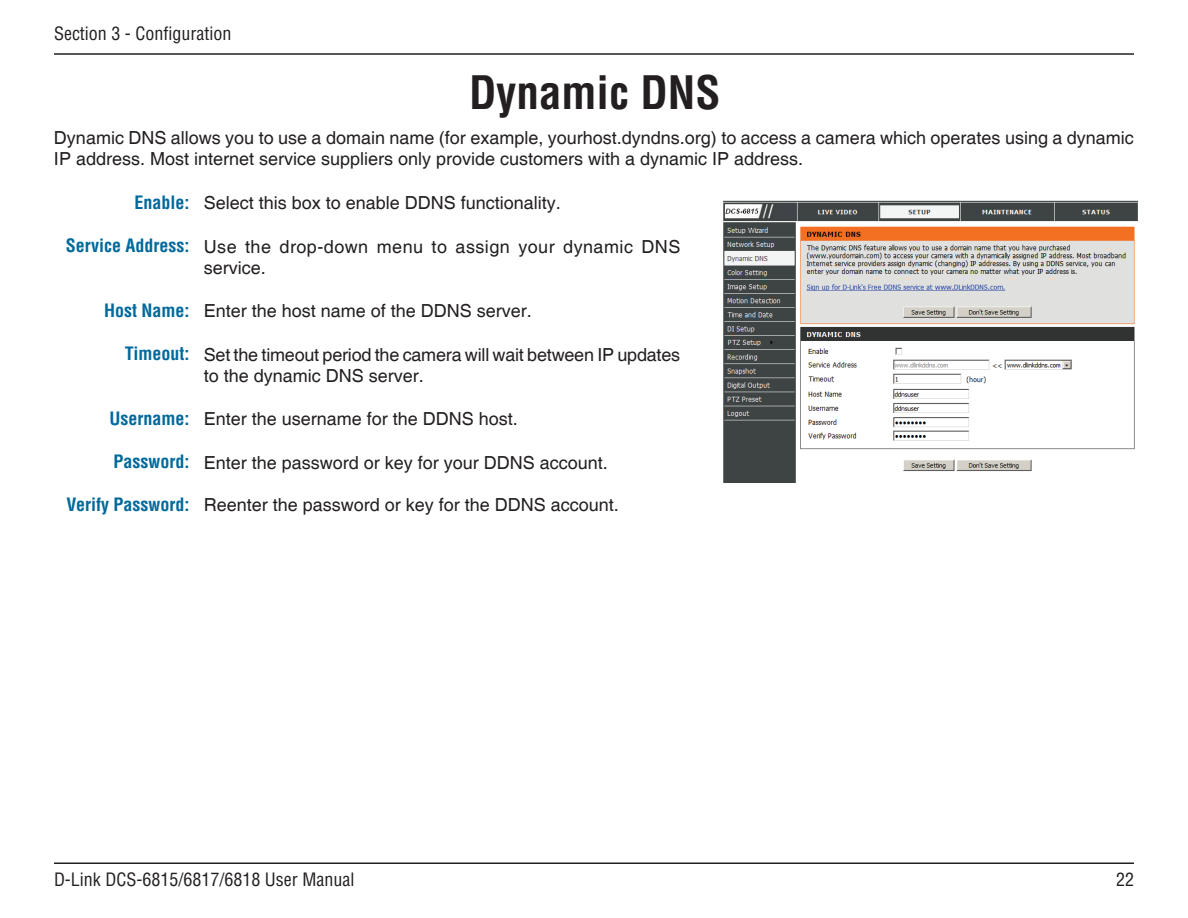
<style>
.page{position:relative;width:1188px;height:918px;background:#fff}
.page>*{position:absolute;margin:0;border:0;box-sizing:border-box;transform-origin:0 0}
.t1{font:700 condensed 45px "Helvetica";color:#231f20}
.t2{font:18px/21.6px "Helvetica";color:#231f20}
.t3{font:700 condensed 18px "Helvetica";color:#00699b}
.t4{font:condensed 18px "Helvetica";color:#231f20}
.t5{font:18px/21.6px "Helvetica";letter-spacing:.025em;color:#231f20}
</style>
<div class="page">
<hr style="left:54px;top:53px;width:1080px;height:2px;background:#231f20">
<hr style="left:54px;top:862px;width:1080px;height:2px;background:#231f20">
<img style="left:723px;top:200px;width:414px;height:282px">
<p class="t4" style="left:54px;top:22px;width:179px">Section 3 - Configuration</p>
<h1 class="t1" style="left:469px;top:65px;width:253px">Dynamic DNS</h1>
<p class="t2" style="left:54px;top:127px;width:1081px">Dynamic DNS allows you to use a domain name (for example, yourhost.dyndns.org) to access a camera which operates using a dynamic<br>IP address. Most internet service suppliers only provide customers with a dynamic IP address.</p>
<p class="t3" style="left:135px;top:191px;width:57px">Enable:</p>
<p class="t3" style="left:66px;top:234px;width:125px">Service Address:</p>
<p class="t3" style="left:104px;top:299px;width:87px">Host Name:</p>
<p class="t3" style="left:125px;top:342px;width:66px">Timeout:</p>
<p class="t3" style="left:110px;top:407px;width:81px">Username:</p>
<p class="t3" style="left:114px;top:450px;width:77px">Password:</p>
<p class="t3" style="left:66px;top:493px;width:125px">Verify Password:</p>
<p class="t2" style="left:204px;top:193px;width:359px">Select this box to enable DDNS functionality.</p>
<p class="t5" style="left:204px;top:236px;width:478px">Use the drop-down menu to assign your dynamic DNS service.</p>
<p class="t2" style="left:204px;top:301px;width:330px">Enter the host name of the DDNS server.</p>
<p class="t2" style="left:204px;top:344px;width:478px">Set the timeout period the camera will wait between IP updates to the dynamic DNS server.</p>
<p class="t2" style="left:204px;top:409px;width:316px">Enter the username for the DDNS host.</p>
<p class="t2" style="left:204px;top:452px;width:406px">Enter the password or key for your DDNS account.</p>
<p class="t2" style="left:204px;top:494px;width:417px">Reenter the password or key for the DDNS account.</p>
<p class="t4" style="left:54px;top:868px;width:302px">D-Link DCS-6815/6817/6818 User Manual</p>
<p class="t4" style="left:1116px;top:868px;width:19px">22</p>
</div>
